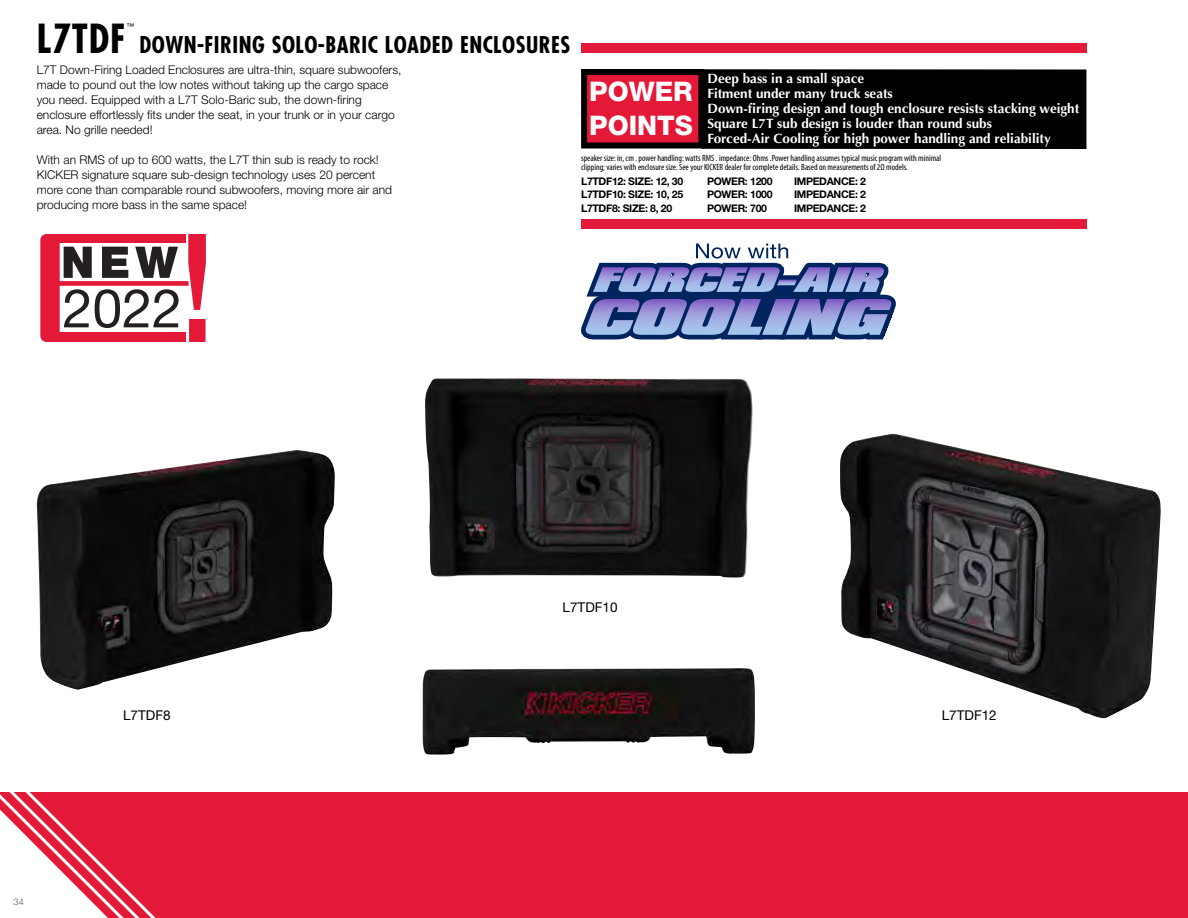
<style>
.page{position:relative;width:1188px;height:918px;background:#fff}
.page>*{position:absolute;margin:0;border:0;box-sizing:border-box;transform-origin:0 0}
.t1{font:700 condensed 39px "Futura";letter-spacing:.02em;color:#000}
.t2{font:800 27px/34.5px "Helvetica Neue LT Std";color:#fff}
.t3{font:700 condensed 22.5px "Futura";letter-spacing:.02em;color:#000}
.t4{font:700 13.5px/15px "Optima";color:#fff}
.t5{font:13.5px "Helvetica Neue LT Std";color:#000}
.t6{font:300 12px/15px "Helvetica Neue LT Std";color:#000}
.t7{font:700 10.5px "Helvetica Neue LT Std";letter-spacing:-.03em;color:#000}
.t8{font:condensed 9px/9px "Myriad Pro";color:#000}
.t9{font:100 9px "Helvetica Neue LT Std";color:#000}
.t10{font:7.8px "Helvetica Neue LT Std";color:#000}
</style>
<div class="page">
<img style="left:840px;top:434px;width:321px;height:284px">
<div style="left:0;top:792px;width:1188px;height:126px;background:#e31937"></div>
<svg style="left:0;top:792px;width:156px;height:126px"></svg>
<div style="left:702px;top:69px;width:384px;height:80px;background:#000"></div>
<div style="left:584px;top:72px;width:117px;height:74px;background:#e31937"></div>
<div style="left:581px;top:69px;width:123px;height:79px;border:6px solid #000"></div>
<div style="left:581px;top:43px;width:505px;height:10px;background:#e31937"></div>
<div style="left:581px;top:219px;width:505px;height:9px;background:#e31937"></div>
<svg style="left:581px;top:228px;width:320px;height:112px"></svg>
<img style="left:37px;top:450px;width:298px;height:240px">
<img style="left:422px;top:668px;width:333px;height:87px">
<img style="left:425px;top:378px;width:328px;height:200px">
<svg style="left:60px;top:234px;width:146px;height:108px"></svg>
<div style="left:49px;top:333px;width:137px;height:9px;background:#e31937"></div>
<div style="left:51px;top:234px;width:135px;height:8px;background:#e31937"></div>
<div style="left:40px;top:234px;width:20px;height:108px;background:#e31937;border-radius:6px"></div>
<h1 class="t1" style="left:37px;top:14px;width:90px">L7TDF</h1>
<p class="t10" style="left:126px;top:21px;width:9px">™</p>
<h3 class="t3" style="left:139px;top:30px;width:432px">DOWN-FIRING SOLO-BARIC LOADED ENCLOSURES</h3>
<p class="t6" style="left:37px;top:62px;width:366px">L7T Down-Firing Loaded Enclosures are ultra-thin, square subwoofers, made to pound out the low notes without taking up the cargo space you need. Equipped with a L7T Solo-Baric sub, the down-firing enclosure effortlessly fits under the seat, in your trunk or in your cargo area. No grille needed!</p>
<p class="t6" style="left:37px;top:152px;width:357px">With an RMS of up to 600 watts, the L7T thin sub is ready to rock!<br>KICKER signature square sub-design technology uses 20 percent more cone than comparable round subwoofers, moving more air and producing more bass in the same space!</p>
<h2 class="t2" style="left:589px;top:74px;width:105px">POWER<br>POINTS</h2>
<p class="t4" style="left:708px;top:71px;width:373px">Deep bass in a small space<br>Fitment under many truck seats<br>Down-firing design and tough enclosure resists stacking weight Square L7T sub design is louder than round subs<br>Forced-Air Cooling for high power handling and reliability</p>
<p class="t8" style="left:581px;top:153px;width:362px">speaker size: in, cm . power handling: watts RMS . impedance: Ohms .Power handling assumes typical music program with minimal clipping; varies with enclosure size. See your KICKER dealer for complete details. Based on measurements of 2Ω models.</p>
<p class="t7" style="left:581px;top:174px;width:104px">L7TDF12: SIZE: 12, 30</p>
<p class="t7" style="left:707px;top:174px;width:67px">POWER: 1200</p>
<p class="t7" style="left:794px;top:174px;width:73px">IMPEDANCE: 2</p>
<p class="t7" style="left:581px;top:188px;width:104px">L7TDF10: SIZE: 10, 25</p>
<p class="t7" style="left:707px;top:188px;width:67px">POWER: 1000</p>
<p class="t7" style="left:794px;top:188px;width:73px">IMPEDANCE: 2</p>
<p class="t7" style="left:581px;top:201px;width:93px">L7TDF8: SIZE: 8, 20</p>
<p class="t7" style="left:707px;top:201px;width:61px">POWER: 700</p>
<p class="t7" style="left:794px;top:201px;width:73px">IMPEDANCE: 2</p>
<p class="t9" style="left:14px;top:896px;width:12px">34</p>
<p class="t5" style="left:123px;top:707px;width:49px">L7TDF8</p>
<p class="t5" style="left:563px;top:599px;width:57px">L7TDF10</p>
<p class="t5" style="left:942px;top:707px;width:57px">L7TDF12</p>
</div>
